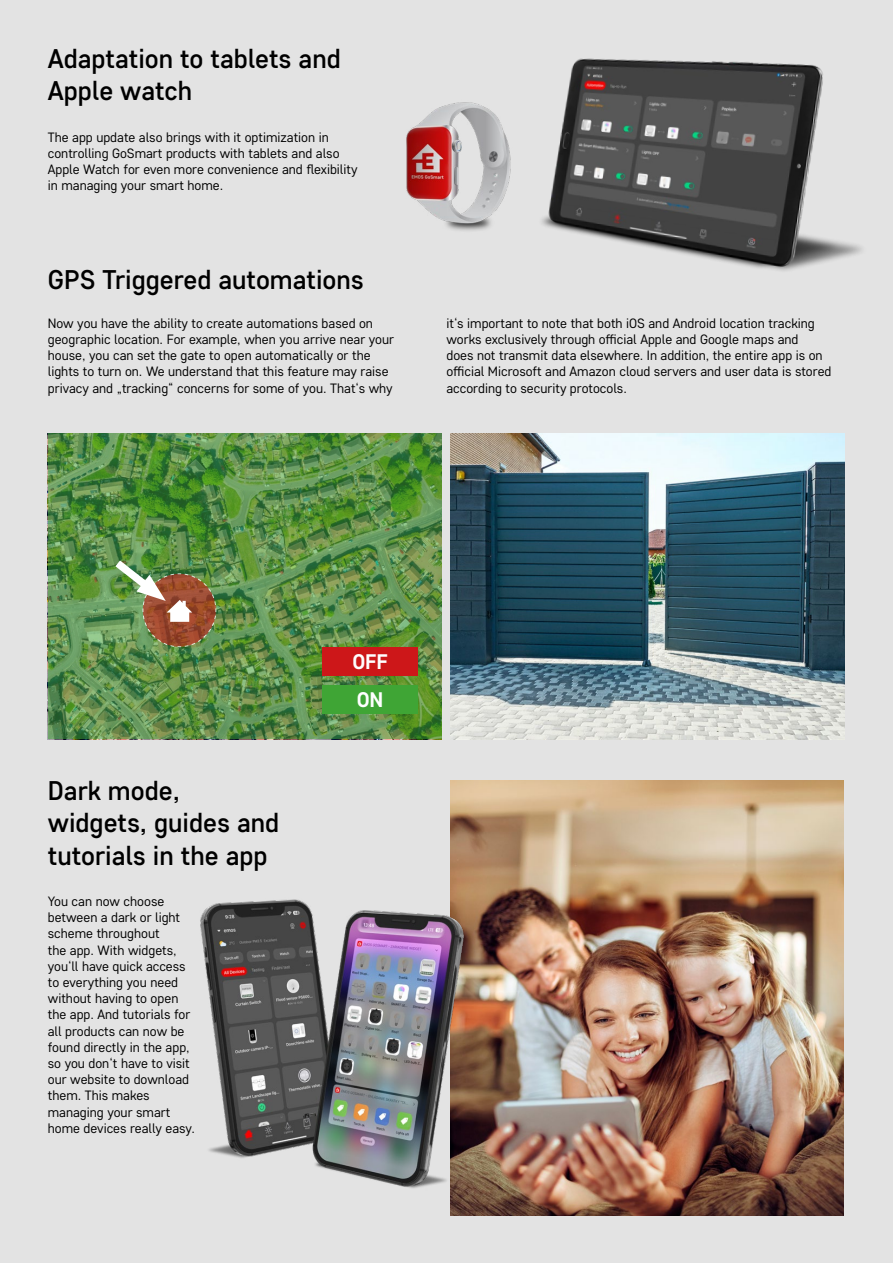
<style>
.page{position:relative;width:893px;height:1263px;background:#e3e3e3}
.page>*{position:absolute;margin:0;border:0;box-sizing:border-box;transform-origin:0 0}
.t1{font:500 27px/32.4px "Core Sans D45";color:#000}
.t2{font:700 21px "Core Sans D55";color:#fff}
.t3{font:13.5px/16.2px "Core Sans D35";color:#000}
</style>
<div class="page">
<svg style="left:48px;top:433px;width:394px;height:306px;background:#5c8e46"></svg>
<img style="left:450px;top:433px;width:394px;height:306px">
<img style="left:542px;top:58px;width:320px;height:213px">
<img style="left:406px;top:102px;width:105px;height:129px">
<img style="left:107px;top:553px;width:110px;height:95px">
<div style="left:322px;top:685px;width:96px;height:28px;background:#3fa535"></div>
<div style="left:322px;top:647px;width:96px;height:29px;background:#cd1719"></div>
<img style="left:450px;top:780px;width:393px;height:435px">
<img style="left:200px;top:889px;width:286px;height:308px">
<h1 class="t1" style="left:48px;top:41px;width:294px">Adaptation to tablets and<br>Apple watch</h1>
<p class="t3" style="left:48px;top:128px;width:311px">The app update also brings with it optimization in controlling GoSmart products with tablets and also Apple Watch for even more convenience and flexibility in managing your smart home.</p>
<h1 class="t1" style="left:48px;top:262px;width:318px">GPS Triggered automations</h1>
<p class="t3" style="left:48px;top:314px;width:348px">Now you have the ability to create automations based on geographic location. For example, when you arrive near your house, you can set the gate to open automatically or the lights to turn on. We understand that this feature may raise privacy and „tracking“ concerns for some of you. That‘s why</p>
<p class="t3" style="left:446px;top:314px;width:386px">it‘s important to note that both iOS and Android location tracking works exclusively through official Apple and Google maps and<br>does not transmit data elsewhere. In addition, the entire app is on official Microsoft and Amazon cloud servers and user data is stored according to security protocols.</p>
<h1 class="t1" style="left:48px;top:773px;width:233px">Dark mode, widgets, guides and tutorials in the app</h1>
<p class="t3" style="left:48px;top:893px;width:149px">You can now choose between a dark or light scheme throughout<br>the app. With widgets, you‘ll have quick access to everything you need without having to open the app. And tutorials for all products can now be found directly in the app, so you don‘t have to visit our website to download them. This makes managing your smart home devices really easy.</p>
<h2 class="t2" style="left:352px;top:648px;width:37px">OFF</h2>
<h2 class="t2" style="left:357px;top:686px;width:28px">ON</h2>
</div>
